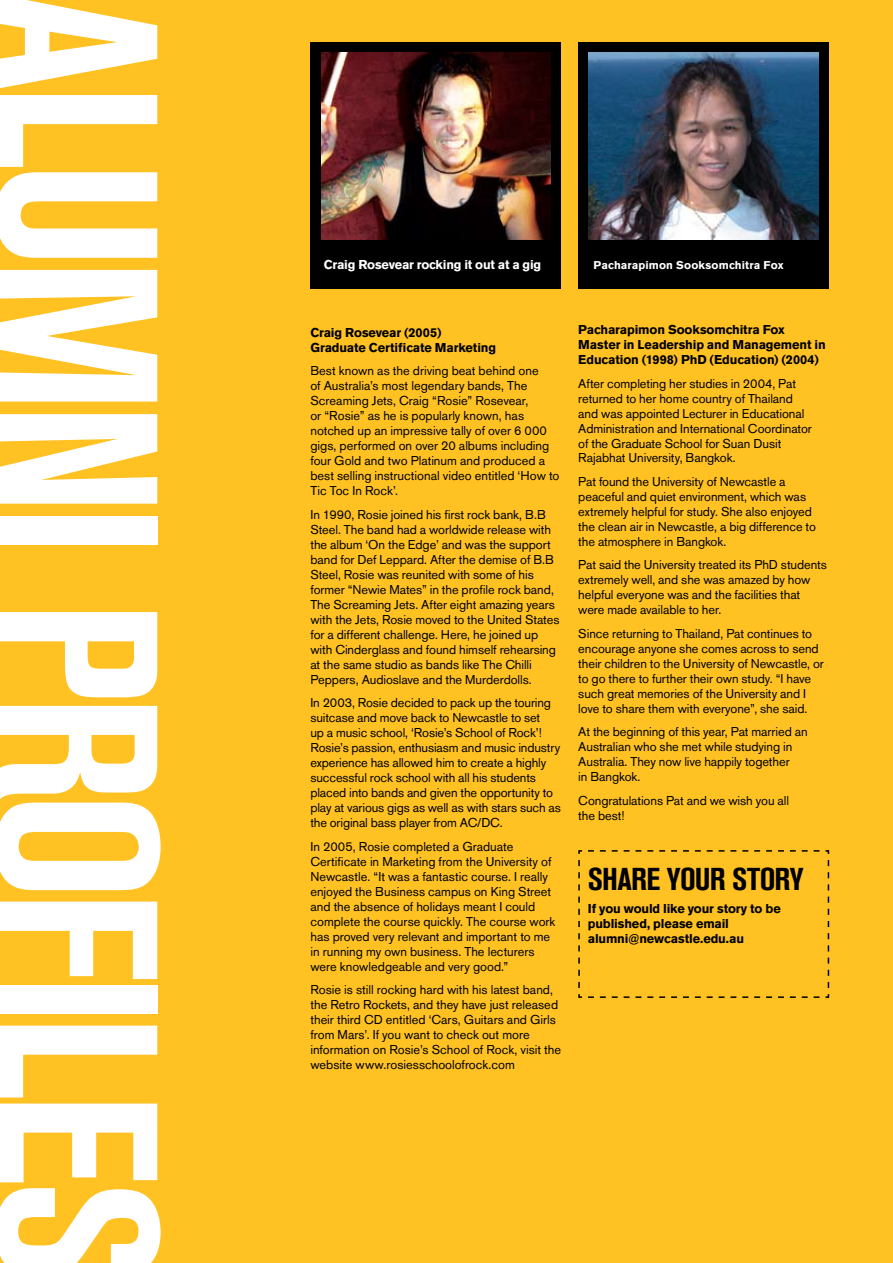
<style>
.page{position:relative;width:893px;height:1263px;background:#ffc222}
.page>*{position:absolute;margin:0;border:0;box-sizing:border-box;transform-origin:0 0}
.t1{font:700 223.95px "Akzidenz Grot Con BQ";letter-spacing:-.04em;color:#fff}
.t2{font:700 31.35px "Akzidenz Grot Con BQ";letter-spacing:-.02em;color:#000;scale:1.05 1}
.t3{font:12.75px/15px "Akzidenz Grotesk BQ";letter-spacing:-.005em;color:#000}
.t4{font:700 12.75px/15px "Akzidenz Grotesk BQ";letter-spacing:-.01em;color:#000}
.t5{font:700 12.75px "Akzidenz Grotesk BQ";letter-spacing:-.015em;color:#fff}
.t6{font:700 11.25px "Akzidenz Grotesk BQ";letter-spacing:.015em;color:#fff}
</style>
<div class="page">
<div style="left:310px;top:43px;width:251px;height:246px;background:#000"></div>
<div style="left:578px;top:43px;width:251px;height:246px;background:#000"></div>
<img style="left:321px;top:53px;width:230px;height:186px">
<img style="left:588px;top:53px;width:231px;height:186px">
<svg style="left:578px;top:850px;width:252px;height:148px"></svg>
<h1 class="t1" style="left:205px;top:-8px;width:1291px;rotate:90deg">ALUMNI PROFILES</h1>
<p class="t5" style="left:324px;top:257px;width:219px">Craig Rosevear rocking it out at a gig</p>
<p class="t6" style="left:594px;top:258px;width:192px">Pacharapimon Sooksomchitra Fox</p>
<p class="t4" style="left:310px;top:325px;width:187px">Craig Rosevear (2005)<br>Graduate Certificate Marketing</p>
<p class="t3" style="left:310px;top:363px;width:251px">Best known as the driving beat behind one<br>of Australia’s most legendary bands, The Screaming Jets, Craig “Rosie” Rosevear,<br>or “Rosie” as he is popularly known, has notched up an impressive tally of over 6 000 gigs, performed on over 20 albums including four Gold and two Platinum and produced a best selling instructional video entitled ‘How to Tic Toc In Rock’.</p>
<p class="t3" style="left:310px;top:507px;width:251px">In 1990, Rosie joined his first rock bank, B.B Steel. The band had a worldwide release with the album ‘On the Edge’ and was the support band for Def Leppard. After the demise of B.B Steel, Rosie was reunited with some of his former “Newie Mates” in the profile rock band, The Screaming Jets. After eight amazing years with the Jets, Rosie moved to the United States for a different challenge. Here, he joined up with Cinderglass and found himself rehearsing at the same studio as bands like The Chilli Peppers, Audioslave and the Murderdolls.</p>
<p class="t3" style="left:310px;top:695px;width:252px">In 2003, Rosie decided to pack up the touring suitcase and move back to Newcastle to set<br>up a music school, ‘Rosie’s School of Rock’!<br>Rosie’s passion, enthusiasm and music industry experience has allowed him to create a highly successful rock school with all his students placed into bands and given the opportunity to play at various gigs as well as with stars such as the original bass player from AC/DC.</p>
<p class="t3" style="left:310px;top:839px;width:247px">In 2005, Rosie completed a Graduate Certificate in Marketing from the University of Newcastle. “It was a fantastic course. I really enjoyed the Business campus on King Street and the absence of holidays meant I could complete the course quickly. The course work has proved very relevant and important to me in running my own business. The lecturers were knowledgeable and very good.”</p>
<p class="t3" style="left:310px;top:982px;width:252px">Rosie is still rocking hard with his latest band, the Retro Rockets, and they have just released their third CD entitled ‘Cars, Guitars and Girls from Mars’. If you want to check out more information on Rosie’s School of Rock, visit the website www.rosiesschoolofrock.com</p>
<p class="t4" style="left:578px;top:322px;width:249px">Pacharapimon Sooksomchitra Fox<br>Master in Leadership and Management in<br>Education (1998) PhD (Education) (2004)</p>
<p class="t3" style="left:578px;top:376px;width:235px">After completing her studies in 2004, Pat returned to her home country of Thailand and was appointed Lecturer in Educational Administration and International Coordinator of the Graduate School for Suan Dusit Rajabhat University, Bangkok.</p>
<p class="t3" style="left:578px;top:474px;width:239px">Pat found the University of Newcastle a peaceful and quiet environment, which was extremely helpful for study. She also enjoyed the clean air in Newcastle, a big difference to the atmosphere in Bangkok.</p>
<p class="t3" style="left:578px;top:558px;width:250px">Pat said the University treated its PhD students extremely well, and she was amazed by how helpful everyone was and the facilities that were made available to her.</p>
<p class="t3" style="left:578px;top:626px;width:247px">Since returning to Thailand, Pat continues to encourage anyone she comes across to send their children to the University of Newcastle, or to go there to further their own study. “I have such great memories of the University and I love to share them with everyone”, she said.</p>
<p class="t3" style="left:578px;top:725px;width:231px">At the beginning of this year, Pat married an Australian who she met while studying in Australia. They now live happily together<br>in Bangkok.</p>
<p class="t3" style="left:578px;top:793px;width:212px">Congratulations Pat and we wish you all the best!</p>
<h2 class="t2" style="left:588px;top:861px;width:207px">SHARE YOUR STORY</h2>
<p class="t4" style="left:588px;top:902px;width:195px">If you would like your story to be published, please email alumni@newcastle.edu.au</p>
</div>
